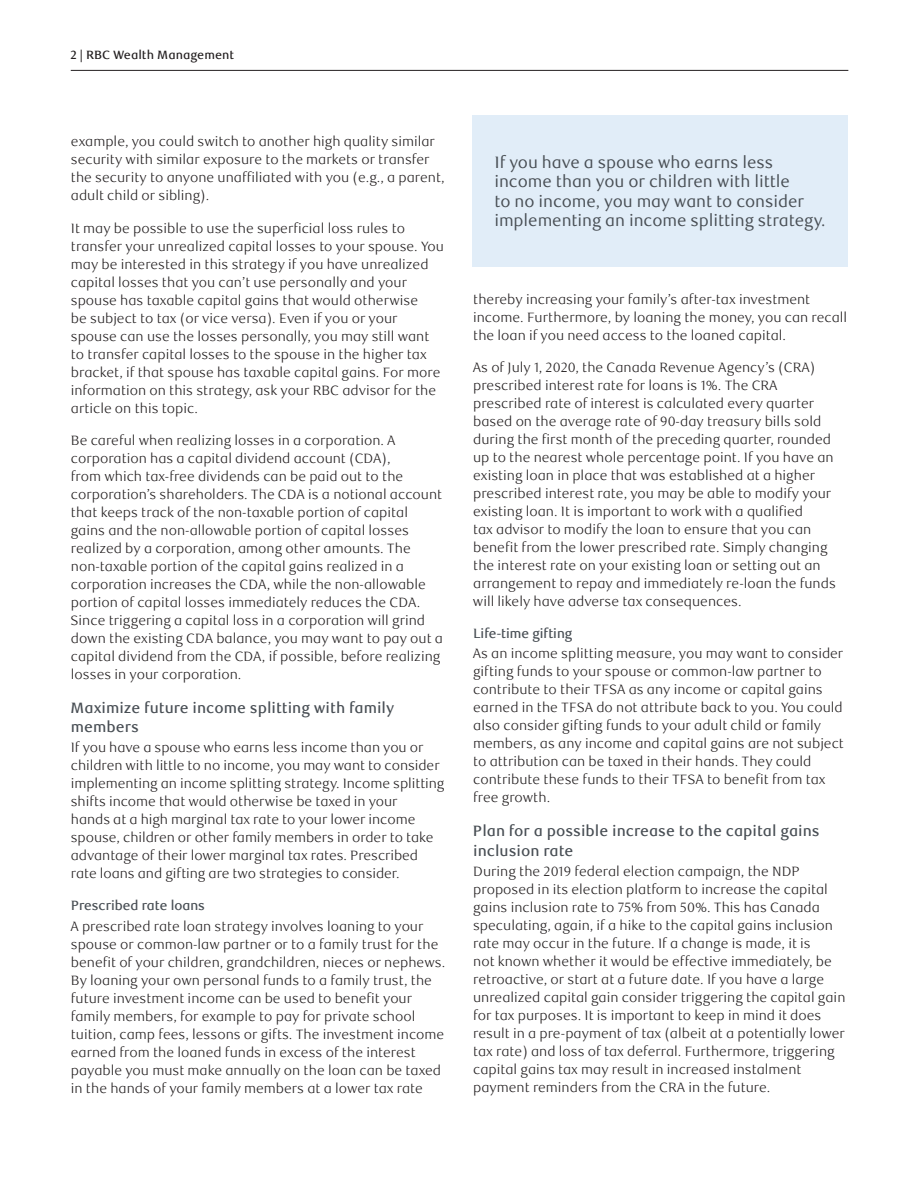
<style>
.page{position:relative;width:918px;height:1188px;background:#fff}
.page>*{position:absolute;margin:0;border:0;box-sizing:border-box;transform-origin:0 0}
.t1{font:16.5px/19.5px "RBC Text";letter-spacing:-.005em;color:#484e54}
.t2{font:500 15px/19.5px "RBC Text";color:#484e54}
.t3{font:300 13.5px/18px "RBC Text";color:#231f20}
.t4{font:500 13.5px "RBC Display";color:#484e54}
.t5{font:500 12px "RBC Text";color:#231f20}
</style>
<div class="page">
<hr style="left:71px;top:70px;width:777px;height:1px;background:#231f20">
<div style="left:473px;top:115px;width:375px;height:152px;background:#e1edf8"></div>
<p class="t5" style="left:70px;top:47px;width:165px">2 | RBC Wealth Management</p>
<p class="t3" style="left:71px;top:133px;width:376px">example, you could switch to another high quality similar security with similar exposure to the markets or transfer the security to anyone unaffiliated with you (e.g., a parent, adult child or sibling).</p>
<p class="t3" style="left:71px;top:219px;width:375px">It may be possible to use the superficial loss rules to transfer your unrealized capital losses to your spouse. You may be interested in this strategy if you have unrealized capital losses that you can’t use personally and your spouse has taxable capital gains that would otherwise<br>be subject to tax (or vice versa). Even if you or your spouse can use the losses personally, you may still want to transfer capital losses to the spouse in the higher tax bracket, if that spouse has taxable capital gains. For more information on this strategy, ask your RBC advisor for the article on this topic.</p>
<p class="t3" style="left:71px;top:431px;width:374px">Be careful when realizing losses in a corporation. A corporation has a capital dividend account (CDA),<br>from which tax-free dividends can be paid out to the corporation’s shareholders. The CDA is a notional account that keeps track of the non-taxable portion of capital gains and the non-allowable portion of capital losses realized by a corporation, among other amounts. The non-taxable portion of the capital gains realized in a corporation increases the CDA, while the non-allowable portion of capital losses immediately reduces the CDA.<br>Since triggering a capital loss in a corporation will grind down the existing CDA balance, you may want to pay out a capital dividend from the CDA, if possible, before realizing losses in your corporation.</p>
<p class="t2" style="left:71px;top:698px;width:325px">Maximize future income splitting with family members</p>
<p class="t3" style="left:71px;top:739px;width:375px">If you have a spouse who earns less income than you or children with little to no income, you may want to consider implementing an income splitting strategy. Income splitting shifts income that would otherwise be taxed in your<br>hands at a high marginal tax rate to your lower income spouse, children or other family members in order to take advantage of their lower marginal tax rates. Prescribed rate loans and gifting are two strategies to consider.</p>
<p class="t4" style="left:71px;top:898px;width:135px">Prescribed rate loans</p>
<p class="t3" style="left:70px;top:917px;width:376px">A prescribed rate loan strategy involves loaning to your spouse or common-law partner or to a family trust for the benefit of your children, grandchildren, nieces or nephews.<br>By loaning your own personal funds to a family trust, the future investment income can be used to benefit your family members, for example to pay for private school tuition, camp fees, lessons or gifts. The investment income earned from the loaned funds in excess of the interest payable you must make annually on the loan can be taxed in the hands of your family members at a lower tax rate</p>
<p class="t1" style="left:494px;top:153px;width:333px">If you have a spouse who earns less income than you or children with little<br>to no income, you may want to consider implementing an income splitting strategy.</p>
<p class="t3" style="left:473px;top:290px;width:376px">thereby increasing your family’s after-tax investment income. Furthermore, by loaning the money, you can recall the loan if you need access to the loaned capital.</p>
<p class="t3" style="left:473px;top:359px;width:365px">As of July 1, 2020, the Canada Revenue Agency’s (CRA) prescribed interest rate for loans is 1%. The CRA prescribed rate of interest is calculated every quarter based on the average rate of 90-day treasury bills sold during the first month of the preceding quarter, rounded up to the nearest whole percentage point. If you have an existing loan in place that was established at a higher prescribed interest rate, you may be able to modify your existing loan. It is important to work with a qualified<br>tax advisor to modify the loan to ensure that you can benefit from the lower prescribed rate. Simply changing the interest rate on your existing loan or setting out an arrangement to repay and immediately re-loan the funds will likely have adverse tax consequences.</p>
<p class="t4" style="left:474px;top:626px;width:100px">Life-time gifting</p>
<p class="t3" style="left:473px;top:645px;width:373px">As an income splitting measure, you may want to consider gifting funds to your spouse or common-law partner to contribute to their TFSA as any income or capital gains earned in the TFSA do not attribute back to you. You could also consider gifting funds to your adult child or family members, as any income and capital gains are not subject to attribution can be taxed in their hands. They could contribute these funds to their TFSA to benefit from tax free growth.</p>
<p class="t2" style="left:473px;top:822px;width:348px">Plan for a possible increase to the capital gains inclusion rate</p>
<p class="t3" style="left:473px;top:863px;width:374px">During the 2019 federal election campaign, the NDP proposed in its election platform to increase the capital gains inclusion rate to 75% from 50%. This has Canada speculating, again, if a hike to the capital gains inclusion rate may occur in the future. If a change is made, it is<br>not known whether it would be effective immediately, be retroactive, or start at a future date. If you have a large unrealized capital gain consider triggering the capital gain for tax purposes. It is important to keep in mind it does result in a pre-payment of tax (albeit at a potentially lower tax rate) and loss of tax deferral. Furthermore, triggering capital gains tax may result in increased instalment payment reminders from the CRA in the future.</p>
</div>
